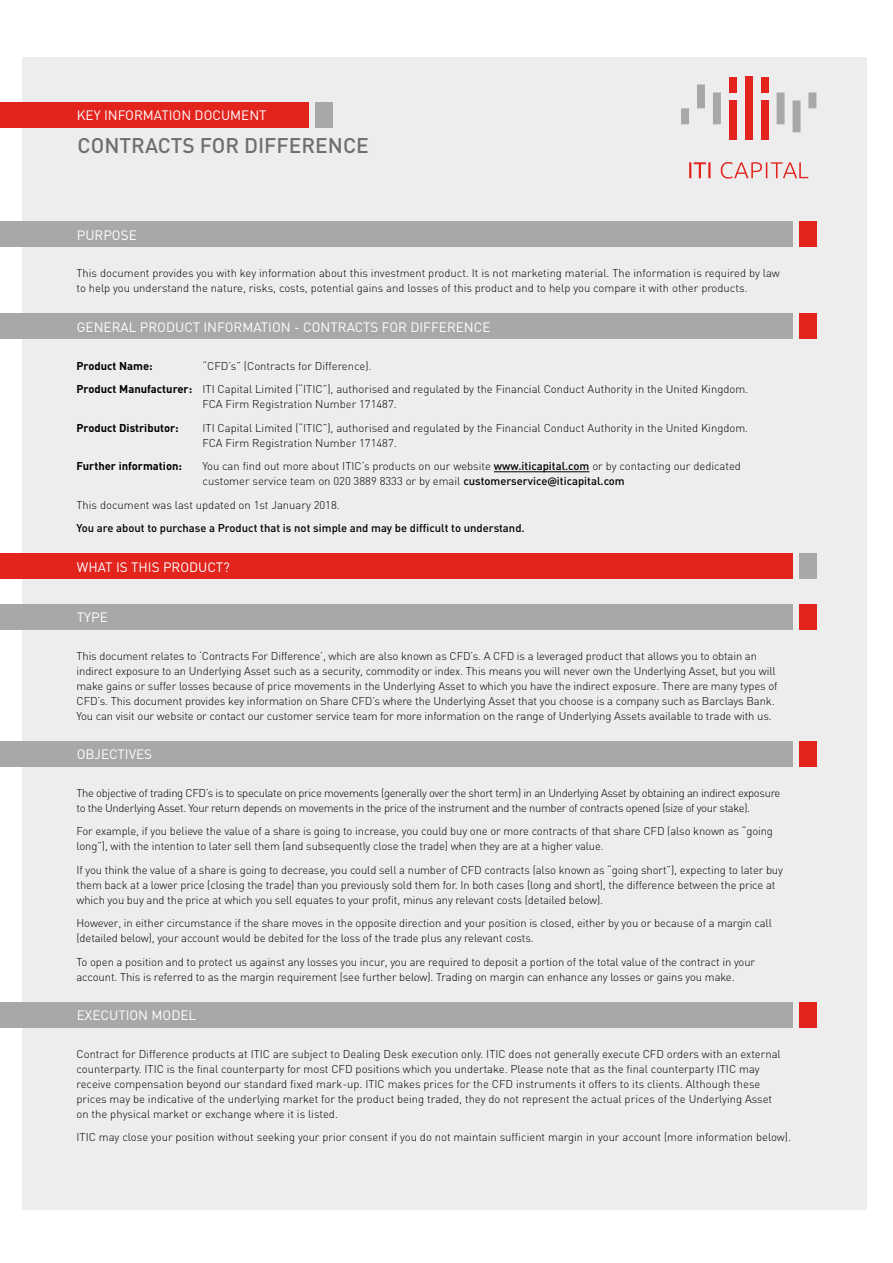
<style>
.page{position:relative;width:893px;height:1263px;background:#fff}
.page>*{position:absolute;margin:0;border:0;box-sizing:border-box;transform-origin:0 0}
.t1{font:500 21px "DIN";color:#706f6f}
.t2{font:13.5px "DIN";color:#fff}
.t3{font:300 11.25px/15px "DIN";letter-spacing:-.01em;color:#000}
.t4{font:300 11.25px/15px "DIN";letter-spacing:-.03em;color:#000}
.t5{font:500 11.25px "DIN";color:#000}
.t6{font:700 11.25px "DIN";color:#000}
.s1{font-weight:700}
.s2{font-weight:500}
.s3{font-family:"Lato";font-weight:700}
</style>
<div class="page">
<div style="left:22px;top:58px;width:845px;height:1152px;background:#ededed"></div>
<div style="left:0;top:102px;width:309px;height:25px;background:#e2241d"></div>
<div style="left:316px;top:102px;width:17px;height:25px;background:#a9a8a8"></div>
<div style="left:0;top:314px;width:792px;height:25px;background:#a9a8a8"></div>
<div style="left:0;top:553px;width:792px;height:26px;background:#e2241d"></div>
<div style="left:0;top:604px;width:792px;height:25px;background:#a9a8a8"></div>
<div style="left:0;top:741px;width:792px;height:25px;background:#a9a8a8"></div>
<div style="left:0;top:221px;width:792px;height:26px;background:#a9a8a8"></div>
<hr style="left:494px;top:471px;width:95px;height:1px;background:#000">
<svg style="left:681px;top:84px;width:135px;height:48px"></svg>
<div style="left:761px;top:100px;width:8px;height:40px;background:#e2241d"></div>
<div style="left:729px;top:77px;width:8px;height:15px;background:#e2241d"></div>
<div style="left:729px;top:100px;width:8px;height:40px;background:#e2241d"></div>
<div style="left:745px;top:77px;width:8px;height:63px;background:#e2241d"></div>
<div style="left:761px;top:77px;width:8px;height:15px;background:#e2241d"></div>
<svg style="left:689px;top:162px;width:119px;height:17px"></svg>
<div style="left:799px;top:314px;width:17px;height:25px;background:#e2241d"></div>
<div style="left:799px;top:553px;width:17px;height:26px;background:#a9a8a8"></div>
<div style="left:799px;top:604px;width:17px;height:25px;background:#e2241d"></div>
<div style="left:799px;top:741px;width:17px;height:25px;background:#e2241d"></div>
<div style="left:799px;top:221px;width:17px;height:26px;background:#e2241d"></div>
<div style="left:0;top:1002px;width:792px;height:25px;background:#a9a8a8"></div>
<div style="left:799px;top:1002px;width:17px;height:25px;background:#e2241d"></div>
<p class="t2" style="left:77px;top:107px;width:191px">KEY INFORMATION DOCUMENT</p>
<h1 class="t1" style="left:78px;top:132px;width:293px">CONTRACTS FOR DIFFERENCE</h1>
<p class="t2" style="left:77px;top:226px;width:61px">PURPOSE</p>
<p class="t3" style="left:77px;top:266px;width:705px">This document provides you with key information about this investment product. It is not marketing material. The information is required by law to help you understand the nature, risks, costs, potential gains and losses of this product and to help you compare it with other products.</p>
<p class="t2" style="left:77px;top:318px;width:415px">GENERAL PRODUCT INFORMATION - CONTRACTS FOR DIFFERENCE</p>
<p class="t3" style="left:77px;top:354px;width:673px;line-height:23.5px;text-indent:126px">“CFD’s” (Contracts for Difference).<br><span class="s1">Product Manufacturer:</span> ITI Capital Limited (“ITIC”), authorised and regulated by the Financial Conduct Authority in the United Kingdom.</p>
<p class="t3" style="left:203px;top:397px;width:196px">FCA Firm Registration Number 171487.</p>
<p class="t6" style="left:77px;top:420px;width:104px">Product Distributor:</p>
<p class="t3" style="left:203px;top:420px;width:547px">ITI Capital Limited (“ITIC”), authorised and regulated by the Financial Conduct Authority in the United Kingdom.<br>FCA Firm Registration Number 171487.</p>
<p class="t6" style="left:77px;top:459px;width:107px">Further information:</p>
<p class="t3" style="left:203px;top:459px;width:540px">You can find out more about ITIC’s products on our website <span class="s2">www.iticapital.com</span> or by contacting our dedicated customer service team on 020 3889 8333 or by email <span class="s2">customerservice</span><span class="s3">@</span><span class="s2">iticapital.com</span></p>
<p class="t3" style="left:77px;top:497px;width:265px">This document was last updated on 1st January 2018.</p>
<p class="t5" style="left:77px;top:521px;width:450px">You are about to purchase a Product that is not simple and may be difficult to understand.</p>
<p class="t6" style="left:77px;top:358px;width:78px">Product Name:</p>
<p class="t2" style="left:77px;top:558px;width:155px">WHAT IS THIS PRODUCT?</p>
<p class="t2" style="left:77px;top:609px;width:32px">TYPE</p>
<p class="t3" style="left:77px;top:648px;width:702px">This document relates to ‘Contracts For Difference’, which are also known as CFD’s. A CFD is a leveraged product that allows you to obtain an indirect exposure to an Underlying Asset such as a security, commodity or index. This means you will never own the Underlying Asset, but you will make gains or suffer losses because of price movements in the Underlying Asset to which you have the indirect exposure. There are many types of CFD’s. This document provides key information on Share CFD’s where the Underlying Asset that you choose is a company such as Barclays Bank.<br>You can visit our website or contact our customer service team for more information on the range of Underlying Assets available to trade with us.</p>
<p class="t2" style="left:77px;top:746px;width:77px">OBJECTIVES</p>
<p class="t4" style="left:77px;top:785px;width:705px">The objective of trading CFD’s is to speculate on price movements (generally over the short term) in an Underlying Asset by obtaining an indirect exposure to the Underlying Asset. Your return depends on movements in the price of the instrument and the number of contracts opened (size of your stake).</p>
<p class="t3" style="left:77px;top:823px;width:698px">For example, if you believe the value of a share is going to increase, you could buy one or more contracts of that share CFD (also known as “going long”), with the intention to later sell them (and subsequently close the trade) when they are at a higher value.</p>
<p class="t3" style="left:77px;top:862px;width:708px">If you think the value of a share is going to decrease, you could sell a number of CFD contracts (also known as “going short”), expecting to later buy them back at a lower price (closing the trade) than you previously sold them for. In both cases (long and short), the difference between the price at which you buy and the price at which you sell equates to your profit, minus any relevant costs (detailed below).</p>
<p class="t3" style="left:77px;top:915px;width:697px">However, in either circumstance if the share moves in the opposite direction and your position is closed, either by you or because of a margin call (detailed below), your account would be debited for the loss of the trade plus any relevant costs.</p>
<p class="t3" style="left:77px;top:954px;width:680px">To open a position and to protect us against any losses you incur, you are required to deposit a portion of the total value of the contract in your account. This is referred to as the margin requirement (see further below). Trading on margin can enhance any losses or gains you make.</p>
<p class="t2" style="left:77px;top:1007px;width:121px">EXECUTION MODEL</p>
<p class="t3" style="left:77px;top:1046px;width:706px">Contract for Difference products at ITIC are subject to Dealing Desk execution only. ITIC does not generally execute CFD orders with an external counterparty. ITIC is the final counterparty for most CFD positions which you undertake. Please note that as the final counterparty ITIC may receive compensation beyond our standard fixed mark-up. ITIC makes prices for the CFD instruments it offers to its clients. Although these prices may be indicative of the underlying market for the product being traded, they do not represent the actual prices of the Underlying Asset on the physical market or exchange where it is listed.</p>
<p class="t3" style="left:77px;top:1130px;width:716px">ITIC may close your position without seeking your prior consent if you do not maintain sufficient margin in your account (more information below).</p>
</div>
